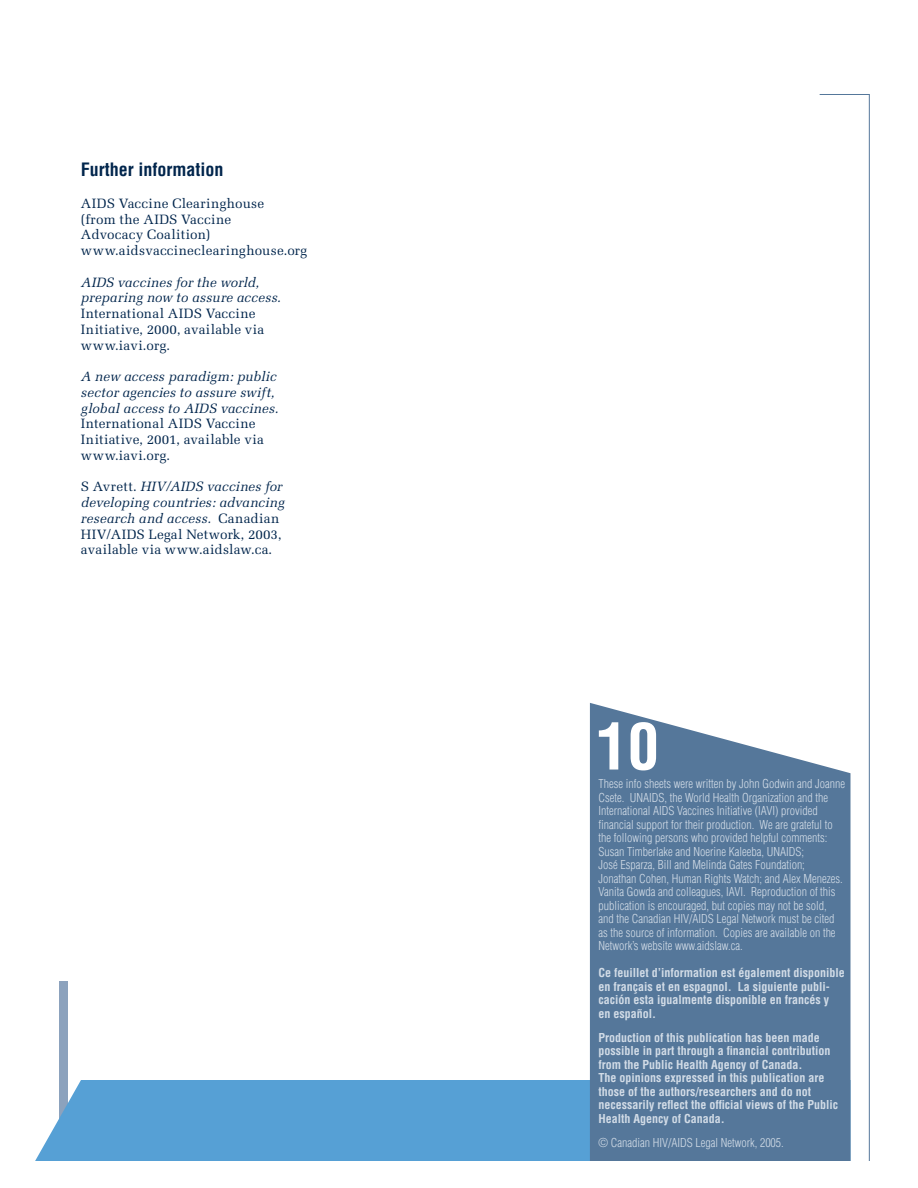
<style>
.page{position:relative;width:918px;height:1188px;background:#fff}
.page>*{position:absolute;margin:0;border:0;box-sizing:border-box;transform-origin:0 0}
.t1{font:700 condensed 63px "Helvetica";color:#fff}
.t2{font:700 condensed 18px "Helvetica";color:#00254c}
.t3{font:13.5px/15.8px "Melior";letter-spacing:.015em;color:#00254c}
.t4{font:italic 13.5px/15.8px "Melior";letter-spacing:.01em;color:#00254c}
.t5{font:300 condensed 12px/13.5px "Helvetica";color:#d2dce7}
.t6{font:700 condensed 12px/13.5px "Helvetica";color:#d2dce7}
.s1{font-style:italic}
</style>
<div class="page">
<div style="left:59px;top:981px;width:9px;height:177px;background:#8ca2bd"></div>
<svg style="left:819px;top:94px;width:51px;height:1067px"></svg>
<div style="left:35px;top:1080px;width:555px;height:81px;background:#56a0d5"></div>
<svg style="left:590px;top:703px;width:260px;height:458px;background:#6181a1"></svg>
<h2 class="t2" style="left:81px;top:159px;width:144px">Further information</h2>
<p class="t3" style="left:81px;top:195px;width:228px">AIDS Vaccine Clearinghouse<br>(from the AIDS Vaccine<br>Advocacy Coalition) www.aidsvaccineclearinghouse.org</p>
<p class="t4" style="left:81px;top:274px;width:201px">AIDS vaccines for the world, preparing now to assure access.</p>
<p class="t3" style="left:81px;top:306px;width:185px">International AIDS Vaccine<br>Initiative, 2000, available via www.iavi.org.</p>
<p class="t4" style="left:81px;top:369px;width:199px">A new access paradigm: public sector agencies to assure swift, global access to AIDS vaccines.</p>
<p class="t3" style="left:81px;top:416px;width:184px">International AIDS Vaccine<br>Initiative, 2001, available via www.iavi.org.</p>
<p class="t3" style="left:81px;top:479px;width:205px">S Avrett. <span class="s1">HIV/AIDS vaccines for developing countries: advancing research and access.</span> Canadian<br>HIV/AIDS Legal Network, 2003, available via www.aidslaw.ca.</p>
<h1 class="t1" style="left:596px;top:707px;width:64px">10</h1>
<p class="t5" style="left:598px;top:777px;width:248px">These info sheets were written by John Godwin and Joanne Csete. UNAIDS, the World Health Organization and the International AIDS Vaccines Initiative (IAVI) provided financial support for their production. We are grateful to the following persons who provided helpful comments:<br>Susan Timberlake and Noerine Kaleeba, UNAIDS;<br>José Esparza, Bill and Melinda Gates Foundation; Jonathan Cohen, Human Rights Watch; and Alex Menezes.<br>Vanita Gowda and colleagues, IAVI. Reproduction of this publication is encouraged, but copies may not be sold, and the Canadian HIV/AIDS Legal Network must be cited as the source of information. Copies are available on the Network’s website www.aidslaw.ca.</p>
<p class="t6" style="left:598px;top:966px;width:248px">Ce feuillet d’information est également disponible en français et en espagnol. La siguiente publi&shy;cación esta igualmente disponible en francés y<br>en español.</p>
<p class="t6" style="left:598px;top:1030px;width:241px">Production of this publication has been made possible in part through a financial contribution from the Public Health Agency of Canada.<br>The opinions expressed in this publication are those of the authors/researchers and do not necessarily reflect the official views of the Public Health Agency of Canada.</p>
<p class="t5" style="left:598px;top:1135px;width:187px">© Canadian HIV/AIDS Legal Network, 2005.</p>
</div>
